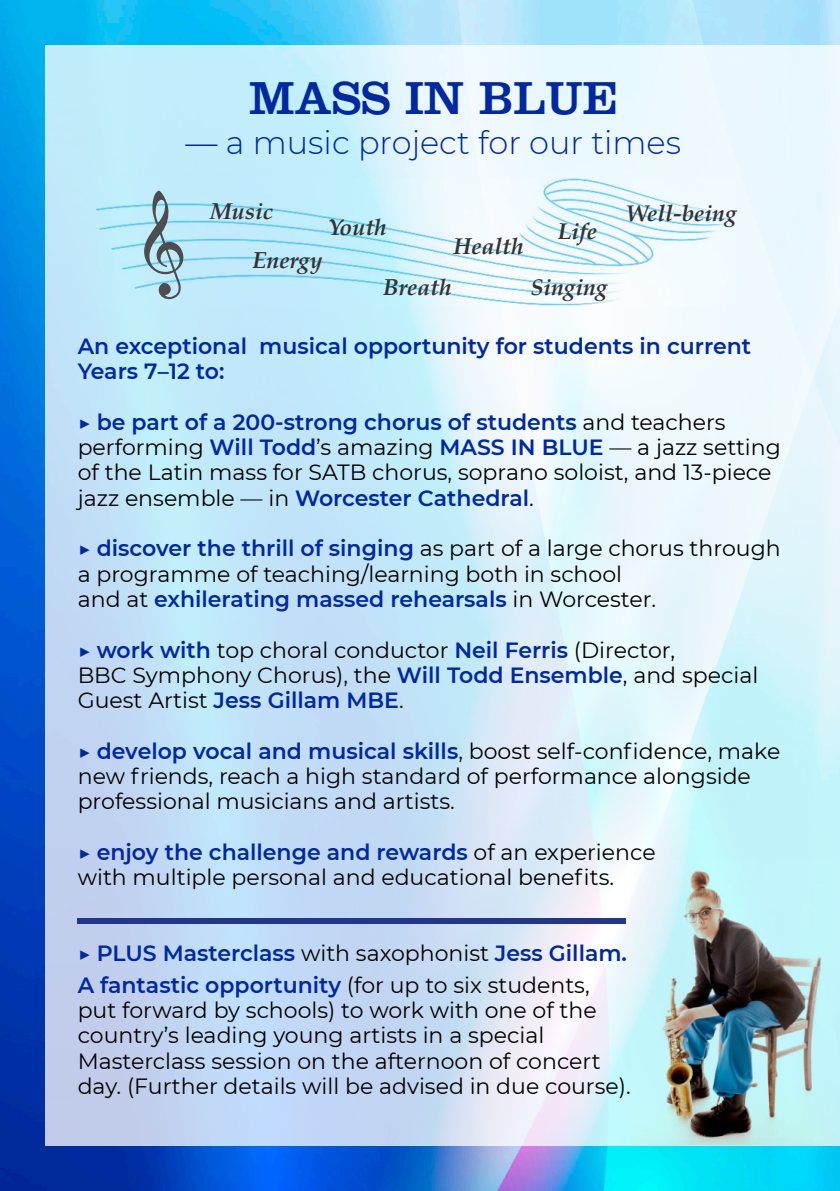
<style>
.page{position:relative;width:840px;height:1191px;background:#fff}
.page>*{position:absolute;margin:0;border:0;box-sizing:border-box;transform-origin:0 0}
.t1{font:48px "Clarendon LT Std";color:#0028a0}
.t2{font:300 32px "Montserrat";color:#0028a0}
.t3{font:italic 700 23px "Palatino";color:#333}
.t4{font:22px/25.2px "Montserrat";color:#000}
.t5{font:600 22px/25.4px "Montserrat";color:#0028a0}
.s1{font-weight:600;color:#0028a0}
.s2{font-weight:400;color:#000}
</style>
<div class="page">
<img style="left:0;top:0;width:839px;height:1191px">
<div style="left:45px;top:45px;width:794px;height:1100px;background:#fff;opacity:.76"></div>
<div style="left:78px;top:917px;width:547px;height:6px;background:#23368b"></div>
<img style="left:631px;top:860px;width:204px;height:284px">
<img style="left:96px;top:178px;width:639px;height:128px">
<svg style="left:135px;top:187px;width:54px;height:115px;background:#b9e9fa"></svg>
<h1 class="t1" style="left:249px;top:82px;width:369px">MASS IN BLUE</h1>
<h2 class="t2" style="left:185px;top:123px;width:496px">— a music project for our times</h2>
<p class="t3" style="left:210px;top:200px;width:64px">Music</p>
<p class="t3" style="left:625px;top:202px;width:113px">Well-being</p>
<p class="t3" style="left:453px;top:235px;width:72px">Health</p>
<p class="t3" style="left:328px;top:216px;width:60px">Youth</p>
<p class="t3" style="left:557px;top:220px;width:41px">Life</p>
<p class="t3" style="left:530px;top:276px;width:78px">Singing</p>
<p class="t3" style="left:252px;top:249px;width:72px">Energy</p>
<p class="t3" style="left:383px;top:276px;width:70px">Breath</p>
<p class="t5" style="left:78px;top:333px;width:674px">An exceptional musical opportunity for students in current<br>Years 7–12 to:</p>
<p class="t4" style="left:78px;top:409px;width:704px"><span class="s1">▶ be part of a 200-strong chorus of students</span> and teachers performing <span class="s1">Will Todd</span>’s amazing <span class="s1">MASS IN BLUE</span> — a jazz setting of the Latin mass for SATB chorus, soprano soloist, and 13-piece jazz ensemble — in <span class="s1">Worcester Cathedral</span>.</p>
<p class="t4" style="left:78px;top:536px;width:704px"><span class="s1">▶ discover the thrill of singing</span> as part of a large chorus through a programme of teaching/learning both in school<br>and at <span class="s1">exhilerating massed rehearsals</span> in Worcester.</p>
<p class="t4" style="left:78px;top:637px;width:681px"><span class="s1">▶ work with</span> top choral conductor <span class="s1">Neil Ferris</span> (Director,<br>BBC Symphony Chorus), the <span class="s1">Will Todd Ensemble</span>, and special<br>Guest Artist <span class="s1">Jess Gillam MBE</span>.</p>
<p class="t4" style="left:78px;top:738px;width:703px"><span class="s1">▶ develop vocal and musical skills</span>, boost self-confidence, make new friends, reach a high standard of performance alongside professional musicians and artists.</p>
<p class="t4" style="left:78px;top:839px;width:579px"><span class="s1">▶ enjoy the challenge and rewards</span> of an experience with multiple personal and educational benefits.</p>
<p class="t5" style="left:78px;top:937px;width:550px;line-height:31.4px">▶ PLUS Masterclass <span class="s2">with saxophonist</span> Jess Gillam.<br>A fantastic opportunity <span class="s2">(for up to six students,</span></p>
<p class="t4" style="left:78px;top:997px;width:554px">put forward by schools) to work with one of the country’s leading young artists in a special Masterclass session on the afternoon of concert day. (Further details will be advised in due course).</p>
</div>
